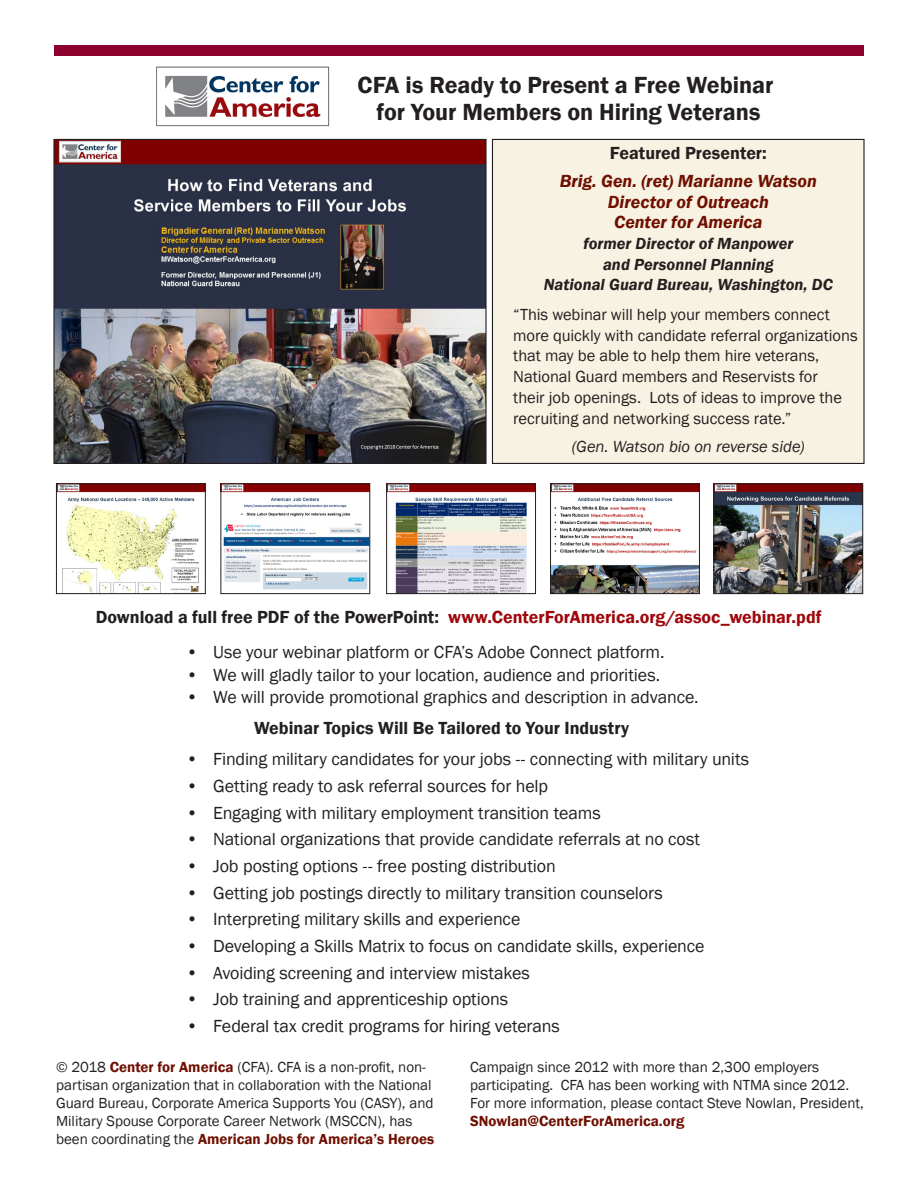
<style>
.page{position:relative;width:918px;height:1188px;background:#fff}
.page>*{position:absolute;margin:0;border:0;box-sizing:border-box;transform-origin:0 0}
.Body_Paragraph_befor{font:600 24px "Franklin Gothic";letter-spacing:-.005em;color:#231f20}
.t1{font:18px "Franklin Gothic";letter-spacing:-.01em;color:#231f20}
.Body_Paragraph_befor-2{font:600 18px "Franklin Gothic";color:#9f060b}
.Body_Copy{font:italic 600 18px "Franklin Gothic";color:#6f0f00}
.Body_Copy-2{font:600 18px "Franklin Gothic";color:#231f20}
.Body_Copy-3{font:16.5px/20.7px "Franklin Gothic";letter-spacing:-.005em;color:#231f20}
.Body_Copy-4{font:italic 600 16.5px "Franklin Gothic";color:#231f20}
.Body_Copy-5{font:italic 16.5px "Franklin Gothic";letter-spacing:-.005em;color:#231f20}
.aa_Body{font:15px/18px "Franklin Gothic";color:#231f20}
.s1{color:#231f20}
.s2{font-weight:600;color:#6f0f00}
</style>
<div class="page">
<div style="left:54px;top:45px;width:810px;height:10px;background:#8b012e"></div>
<img style="left:156px;top:66px;width:174px;height:61px">
<img style="left:58px;top:486px;width:146px;height:106px">
<div style="left:56px;top:484px;width:150px;height:110px;border:1px solid #231f20"></div>
<img style="left:222px;top:486px;width:146px;height:104px">
<div style="left:220px;top:484px;width:150px;height:110px;border:1px solid #231f20"></div>
<img style="left:388px;top:486px;width:146px;height:106px">
<div style="left:386px;top:484px;width:150px;height:110px;border:1px solid #231f20"></div>
<div style="left:492px;top:139px;width:372px;height:324px;background:#f8f2e2"></div>
<div style="left:492px;top:139px;width:373px;height:325px;border:1px solid #231f20"></div>
<img style="left:55px;top:141px;width:430px;height:321px">
<div style="left:53px;top:139px;width:434px;height:325px;border:1px solid #231f20"></div>
<img style="left:552px;top:486px;width:146px;height:106px">
<div style="left:550px;top:484px;width:150px;height:110px;border:1px solid #231f20"></div>
<img style="left:715px;top:486px;width:146px;height:106px">
<div style="left:713px;top:484px;width:150px;height:110px;border:1px solid #231f20"></div>
<p class="Body_Paragraph_befor" style="left:358px;top:70px;width:417px">CFA is Ready to Present a Free Webinar</p>
<p class="Body_Paragraph_befor" style="left:376px;top:97px;width:386px">for Your Members on Hiring Veterans</p>
<p class="Body_Copy-2" style="left:610px;top:142px;width:158px">Featured Presenter:</p>
<p class="Body_Copy" style="left:560px;top:169px;width:259px">Brig. Gen. (ret) Marianne Watson</p>
<p class="Body_Copy" style="left:608px;top:190px;width:162px">Director of Outreach</p>
<p class="Body_Copy" style="left:614px;top:211px;width:150px">Center for America</p>
<p class="Body_Copy-4" style="left:583px;top:233px;width:211px">former Director of Manpower</p>
<p class="Body_Copy-4" style="left:603px;top:253px;width:172px">and Personnel Planning</p>
<p class="Body_Copy-4" style="left:544px;top:274px;width:291px">National Guard Bureau, Washington, DC</p>
<p class="Body_Copy-3" style="left:513px;top:305px;width:346px">“This webinar will help your members connect more quickly with candidate referral organizations that may be able to help them hire veterans, National Guard members and Reservists for<br>their job openings. Lots of ideas to improve the recruiting and networking success rate.”</p>
<p class="Body_Copy-5" style="left:572px;top:436px;width:234px">(Gen. Watson bio on reverse side)</p>
<p class="Body_Paragraph_befor-2" style="left:96px;top:606px;width:727px"><span class="s1">Download a full free PDF of the PowerPoint:</span> www.CenterForAmerica.org/assoc_webinar.pdf</p>
<p class="t1" style="left:186px;top:641px;width:480px">• Use your webinar platform or CFA’s Adobe Connect platform.</p>
<p class="t1" style="left:186px;top:663px;width:476px">• We will gladly tailor to your location, audience and priorities.</p>
<p class="t1" style="left:186px;top:686px;width:514px">• We will provide promotional graphics and description in advance.</p>
<p class="Body_Copy-2" style="left:254px;top:717px;width:377px">Webinar Topics Will Be Tailored to Your Industry</p>
<p class="t1" style="left:186px;top:748px;width:565px">• Finding military candidates for your jobs -- connecting with military units</p>
<p class="t1" style="left:186px;top:775px;width:364px">• Getting ready to ask referral sources for help</p>
<p class="t1" style="left:186px;top:801px;width:416px">• Engaging with military employment transition teams</p>
<p class="t1" style="left:186px;top:828px;width:515px">• National organizations that provide candidate referrals at no cost</p>
<p class="t1" style="left:186px;top:855px;width:371px">• Job posting options -- free posting distribution</p>
<p class="t1" style="left:186px;top:881px;width:478px">• Getting job postings directly to military transition counselors</p>
<p class="t1" style="left:186px;top:908px;width:336px">• Interpreting military skills and experience</p>
<p class="t1" style="left:186px;top:935px;width:520px">• Developing a Skills Matrix to focus on candidate skills, experience</p>
<p class="t1" style="left:186px;top:962px;width:345px">• Avoiding screening and interview mistakes</p>
<p class="t1" style="left:186px;top:988px;width:323px">• Job training and apprenticeship options</p>
<p class="t1" style="left:186px;top:1015px;width:375px">• Federal tax credit programs for hiring veterans</p>
<p class="aa_Body" style="left:56px;top:1058px;width:380px">© 2018 <span class="s2">Center for America</span> (CFA). CFA is a non-profit, non&shy;partisan organization that in collaboration with the National Guard Bureau, Corporate America Supports You (CASY), and Military Spouse Corporate Career Network (MSCCN), has been coordinating the <span class="s2">American Jobs for America’s Heroes</span></p>
<p class="aa_Body" style="left:470px;top:1058px;width:395px">Campaign since 2012 with more than 2,300 employers participating. CFA has been working with NTMA since 2012.<br>For more information, please contact Steve Nowlan, President, <span class="s2">SNowlan@CenterForAmerica.org</span></p>
</div>
